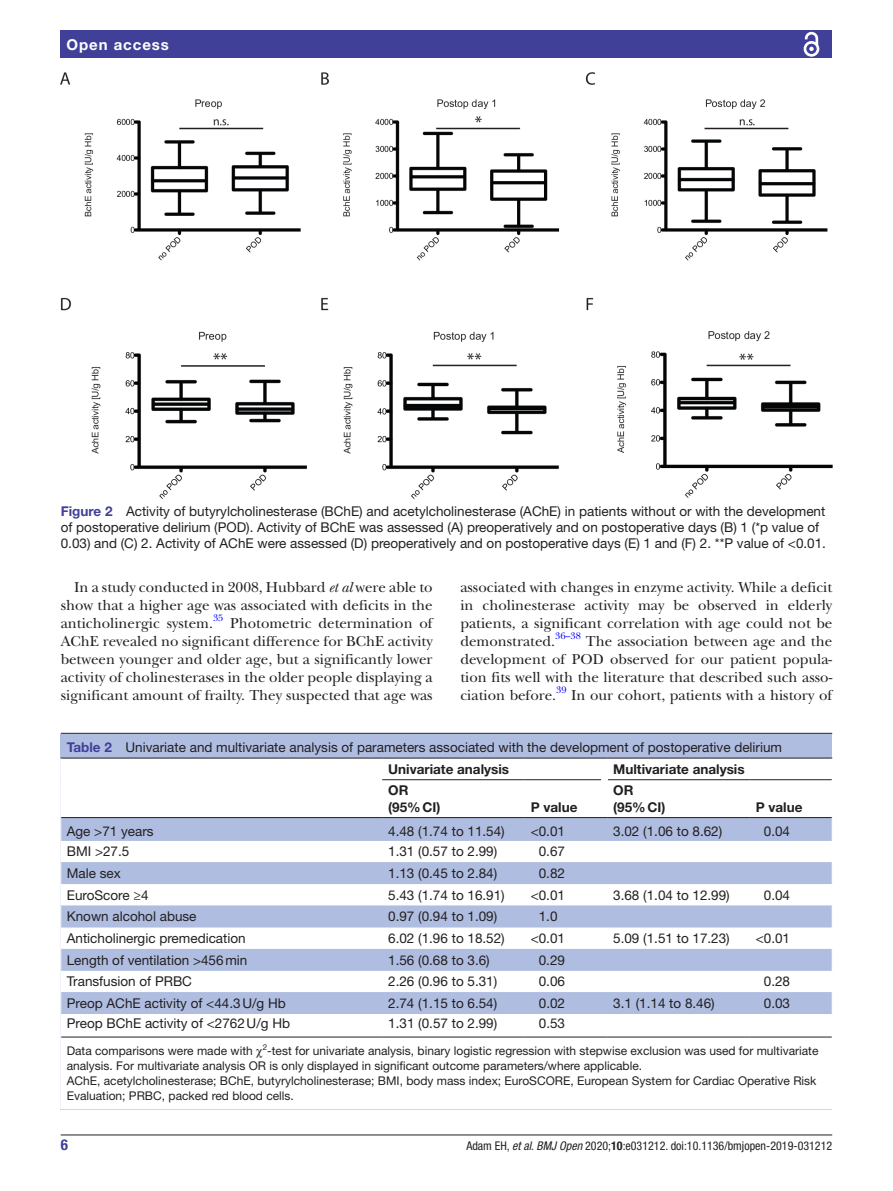
<style>
.page{position:relative;width:893px;height:1191px;background:#fff}
.page>*{position:absolute;margin:0;border:0;box-sizing:border-box;transform-origin:0 0}
.t1{font:15px/18px "New Baskerville";color:#231f20;text-align:justify}
.t2{font:700 15px "Helvetica Neue LT Std";letter-spacing:.065em;color:#fff}
.t3{font:700 condensed 15px "Helvetica Neue LT Std";color:#414099}
.t4{font:13.5px/16.2px "Helvetica Neue LT Std";color:#231f20}
.t5{font:700 13.5px/16.2px "Helvetica Neue LT Std";color:#231f20}
.t6{font:12px/15px "Helvetica Neue LT Std";color:#231f20}
.t7{font:condensed 12px "Helvetica Neue LT Std";color:#231f20}
.t8{font:9.9px "New Baskerville";color:#00f}
.s1{font-weight:700;color:#414099}
.s2{font-style:italic}
.s3{font-weight:700}
</style>
<div class="page">
<hr style="left:61px;top:1134px;width:771px;height:1px;background:#231f20">
<div style="left:61px;top:31px;width:771px;height:27px;background:#414099"></div>
<svg style="left:803px;top:31px;width:17px;height:26px"></svg>
<img style="left:61px;top:73px;width:771px;height:425px">
<div style="left:61px;top:734px;width:771px;height:375px;background:#afbde1"></div>
<hr style="left:61px;top:733px;width:771px;height:1px;background:#231f20">
<div style="left:61px;top:758px;width:771px;height:351px;background:#fff"></div>
<svg style="left:61px;top:818px;width:771px;height:196px"></svg>
<hr style="left:61px;top:817px;width:321px;height:1px;background:#231f20">
<hr style="left:61px;top:757px;width:321px;height:1px;background:#231f20">
<hr style="left:382px;top:757px;width:143px;height:1px;background:#231f20">
<hr style="left:525px;top:757px;width:82px;height:1px;background:#231f20">
<hr style="left:607px;top:757px;width:143px;height:1px;background:#231f20">
<hr style="left:750px;top:757px;width:82px;height:1px;background:#231f20">
<hr style="left:382px;top:779px;width:143px;height:1px;background:#231f20">
<hr style="left:382px;top:817px;width:143px;height:1px;background:#231f20">
<hr style="left:525px;top:779px;width:82px;height:1px;background:#231f20">
<hr style="left:525px;top:817px;width:82px;height:1px;background:#231f20">
<hr style="left:607px;top:779px;width:143px;height:1px;background:#231f20">
<hr style="left:607px;top:817px;width:143px;height:1px;background:#231f20">
<hr style="left:750px;top:779px;width:82px;height:1px;background:#231f20">
<hr style="left:750px;top:817px;width:82px;height:1px;background:#231f20">
<hr style="left:382px;top:1036px;width:143px;height:1px;background:#231f20">
<hr style="left:525px;top:1036px;width:82px;height:1px;background:#231f20">
<hr style="left:607px;top:1036px;width:143px;height:1px;background:#231f20">
<hr style="left:750px;top:1036px;width:82px;height:1px;background:#231f20">
<hr style="left:61px;top:1036px;width:321px;height:1px;background:#231f20">
<svg style="left:60px;top:758px;width:1px;height:21px"></svg>
<svg style="left:60px;top:817px;width:1px;height:220px"></svg>
<hr style="left:67px;top:1069px;width:765px;height:2px;background:#fff">
<hr style="left:67px;top:1099px;width:765px;height:2px;background:#fff">
<svg style="left:601px;top:777px;width:6px;height:5px"></svg>
<svg style="left:256px;top:1049px;width:6px;height:9px"></svg>
<p class="t2" style="left:66px;top:35px;width:104px">Open access</p>
<p class="t4" style="left:61px;top:503px;width:767px"><span class="s1">Figure 2</span> Activity of butyrylcholinesterase (BChE) and acetylcholinesterase (AChE) in patients without or with the development of postoperative delirium (POD). Activity of BChE was assessed (A) preoperatively and on postoperative days (B) 1 (*p value of<br>0.03) and (C) 2. Activity of AChE were assessed (D) preoperatively and on postoperative days (E) 1 and (F) 2. **P value of &lt;0.01.</p>
<p class="t1" style="left:61px;top:578px;width:373px;text-indent:14px">In a study conducted in 2008, Hubbard <span class="s2">et al</span> were able to show that a higher age was associated with deficits in the anticholinergic system.</p>
<p class="t8" style="left:213px;top:612px;width:12px">35</p>
<p class="t1" style="left:61px;top:614px;width:373px;text-indent:169px">Photometric determination of AChE revealed no significant difference for BChE activity between younger and older age, but a significantly lower activity of cholinesterases in the older people displaying a significant amount of frailty. They suspected that age was</p>
<p class="t1" style="left:460px;top:578px;width:373px">associated with changes in enzyme activity. While a deficit in cholinesterase activity may be observed in elderly patients, a significant correlation with age could not be demonstrated.</p>
<p class="t8" style="left:555px;top:630px;width:27px">36–38</p>
<p class="t1" style="left:460px;top:632px;width:373px;text-indent:126px">The association between age and the development of POD observed for our patient popula&shy;tion fits well with the literature that described such asso&shy;ciation before.</p>
<p class="t8" style="left:556px;top:684px;width:12px">39</p>
<p class="t1" style="left:571px;top:686px;width:263px">In our cohort, patients with a history of</p>
<p class="t4" style="left:388px;top:735px;width:395px;line-height:22px;text-indent:-321px"><span class="s1">Table 2</span> Univariate and multivariate analysis of parameters associated with the development of postoperative delirium<br><span class="s3">Univariate analysis</span></p>
<p class="t5" style="left:613px;top:760px;width:133px">Multivariate analysis</p>
<p class="t5" style="left:388px;top:782px;width:54px">OR (95%CI)</p>
<p class="t5" style="left:531px;top:798px;width:48px">P value</p>
<p class="t5" style="left:613px;top:782px;width:54px">OR (95%CI)</p>
<p class="t5" style="left:756px;top:798px;width:48px">P value</p>
<p class="t4" style="left:67px;top:823px;width:88px">Age &gt;71 years</p>
<p class="t4" style="left:388px;top:823px;width:118px">4.48 (1.74 to 11.54)</p>
<p class="t4" style="left:531px;top:823px;width:36px">&lt;0.01</p>
<p class="t4" style="left:613px;top:823px;width:111px">3.02 (1.06 to 8.62)</p>
<p class="t4" style="left:764px;top:823px;width:28px">0.04</p>
<p class="t4" style="left:67px;top:843px;width:64px">BMI &gt;27.5</p>
<p class="t4" style="left:388px;top:843px;width:111px">1.31 (0.57 to 2.99)</p>
<p class="t4" style="left:539px;top:843px;width:28px">0.67</p>
<p class="t4" style="left:67px;top:865px;width:55px">Male sex</p>
<p class="t4" style="left:388px;top:865px;width:111px">1.13 (0.45 to 2.84)</p>
<p class="t4" style="left:539px;top:865px;width:28px">0.82</p>
<p class="t4" style="left:67px;top:886px;width:83px">EuroScore ≥4</p>
<p class="t4" style="left:388px;top:886px;width:118px">5.43 (1.74 to 16.91)</p>
<p class="t4" style="left:531px;top:886px;width:36px">&lt;0.01</p>
<p class="t4" style="left:613px;top:886px;width:118px">3.68 (1.04 to 12.99)</p>
<p class="t4" style="left:764px;top:886px;width:28px">0.04</p>
<p class="t4" style="left:67px;top:908px;width:131px">Known alcohol abuse</p>
<p class="t4" style="left:388px;top:908px;width:111px">0.97 (0.94 to 1.09)</p>
<p class="t4" style="left:539px;top:908px;width:20px">1.0</p>
<p class="t4" style="left:67px;top:930px;width:180px">Anticholinergic premedication</p>
<p class="t4" style="left:388px;top:930px;width:118px">6.02 (1.96 to 18.52)</p>
<p class="t4" style="left:531px;top:930px;width:36px">&lt;0.01</p>
<p class="t4" style="left:613px;top:930px;width:118px">5.09 (1.51 to 17.23)</p>
<p class="t4" style="left:756px;top:930px;width:36px">&lt;0.01</p>
<p class="t4" style="left:67px;top:951px;width:182px">Length of ventilation &gt;456min</p>
<p class="t4" style="left:388px;top:951px;width:103px">1.56 (0.68 to 3.6)</p>
<p class="t4" style="left:539px;top:951px;width:28px">0.29</p>
<p class="t4" style="left:67px;top:973px;width:127px">Transfusion of PRBC</p>
<p class="t4" style="left:388px;top:973px;width:111px">2.26 (0.96 to 5.31)</p>
<p class="t4" style="left:539px;top:973px;width:28px">0.06</p>
<p class="t4" style="left:764px;top:973px;width:28px">0.28</p>
<p class="t4" style="left:67px;top:994px;width:221px">Preop AChE activity of &lt;44.3U/g Hb</p>
<p class="t4" style="left:388px;top:994px;width:111px">2.74 (1.15 to 6.54)</p>
<p class="t4" style="left:539px;top:994px;width:28px">0.02</p>
<p class="t4" style="left:613px;top:994px;width:103px">3.1 (1.14 to 8.46)</p>
<p class="t4" style="left:764px;top:994px;width:28px">0.03</p>
<p class="t4" style="left:67px;top:1015px;width:225px">Preop BChE activity of &lt;2762U/g Hb</p>
<p class="t4" style="left:388px;top:1015px;width:111px">1.31 (0.57 to 2.99)</p>
<p class="t4" style="left:539px;top:1015px;width:28px">0.53</p>
<p class="t6" style="left:67px;top:1043px;width:753px">Data comparisons were made with <sup>2</sup>-test for univariate analysis, binary logistic regression with stepwise exclusion was used for multivariate analysis. For multivariate analysis OR is only displayed in significant outcome parameters/where applicable.<br>AChE, acetylcholinesterase; BChE, butyrylcholinesterase; BMI, body mass index; EuroSCORE, European System for Cardiac Operative Risk Evaluation; PRBC, packed red blood cells.</p>
<p class="t3" style="left:61px;top:1135px;width:9px">6</p>
<p class="t7" style="left:466px;top:1138px;width:367px">Adam EH, <span class="s2">et al</span>. <span class="s2">BMJ Open</span> 2020;<span class="s3">10</span>:e031212. doi:10.1136/bmjopen-2019-031212</p>
</div>
